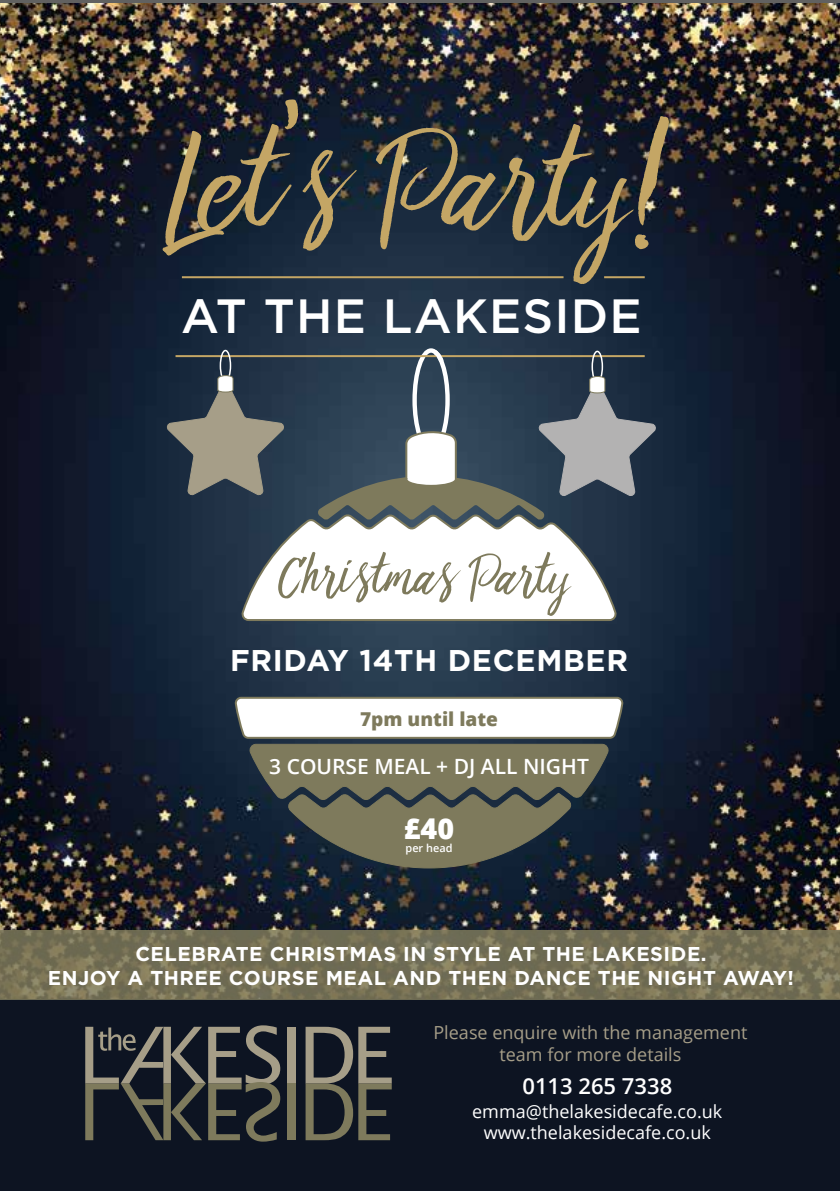
<style>
.page{position:relative;width:840px;height:1191px;background:#fff}
.page>*{position:absolute;margin:0;border:0;box-sizing:border-box;transform-origin:0 0}
.t1{font:150px "Bringshoot";color:#c4a665}
.t2{font:60px "Bringshoot";color:#7e7a5c}
.t3{font:500 48px "Gotham";letter-spacing:.025em;color:#fff}
.t4{font:700 30px "Gotham";letter-spacing:.025em;color:#fff}
.t5{font:800 28.6px "Open Sans";color:#fff}
.t6{font:600 22px "Open Sans";color:#fff}
.t7{font:600 21px "Open Sans";color:#fff}
.t8{font:700 20px/24px "Gotham";letter-spacing:.025em;color:#fff;text-align:center}
.t9{font:800 19px "Open Sans";color:#7e7a5c}
.t10{font:18px/21.6px "Open Sans";color:#fff;text-align:center}
.t11{font:18px/21.6px "Open Sans";color:#a69e88;text-align:center}
.t12{font:600 11px "Open Sans";color:#fff}
</style>
<div class="page">
<img style="left:0;top:3px;width:839px;height:927px">
<div style="left:0;top:999px;width:839px;height:192px;background:#0d1422"></div>
<svg style="left:0;top:930px;width:839px;height:69px;background:#757056"></svg>
<div style="left:287px;top:1026px;width:8px;height:57px;background:#a69e88"></div>
<div style="left:287px;top:1083px;width:8px;height:57px;background:#7e7a5c"></div>
<svg style="left:305px;top:1026px;width:86px;height:114px"></svg>
<svg style="left:85px;top:1025px;width:195px;height:116px"></svg>
<svg style="left:233px;top:696px;width:391px;height:173px"></svg>
<hr style="left:0;top:0;width:839px;height:3px;background:#616160">
<hr style="left:182px;top:276px;width:381px;height:2px;background:#c4a665">
<hr style="left:603px;top:276px;width:41px;height:2px;background:#c4a665">
<svg style="left:165px;top:346px;width:491px;height:274px"></svg>
<h1 class="t1" style="left:174px;top:99px;width:494px">Let’s Party!</h1>
<h3 class="t3" style="left:181px;top:284px;width:462px">AT THE LAKESIDE</h3>
<h2 class="t2" style="left:279px;top:542px;width:294px">Christmas Party</h2>
<h3 class="t4" style="left:230px;top:643px;width:399px">FRIDAY 14TH DECEMBER</h3>
<p class="t9" style="left:360px;top:704px;width:139px">7pm until late</p>
<p class="t7" style="left:269px;top:752px;width:321px">3 COURSE MEAL + DJ ALL NIGHT</p>
<h3 class="t5" style="left:403px;top:806px;width:52px">£40</h3>
<p class="t12" style="left:405px;top:840px;width:48px">per head</p>
<p class="t8" style="left:48px;top:941px;width:747px">CELEBRATE CHRISTMAS IN STYLE AT THE LAKESIDE.<br>ENJOY A THREE COURSE MEAL AND THEN DANCE THE NIGHT AWAY!</p>
<p class="t11" style="left:433px;top:1021px;width:315px">Please enquire with the management team for more details</p>
<p class="t6" style="left:522px;top:1070px;width:151px">0113 265 7338</p>
<p class="t10" style="left:472px;top:1100px;width:251px">emma@thelakesidecafe.co.uk www.thelakesidecafe.co.uk</p>
</div>
